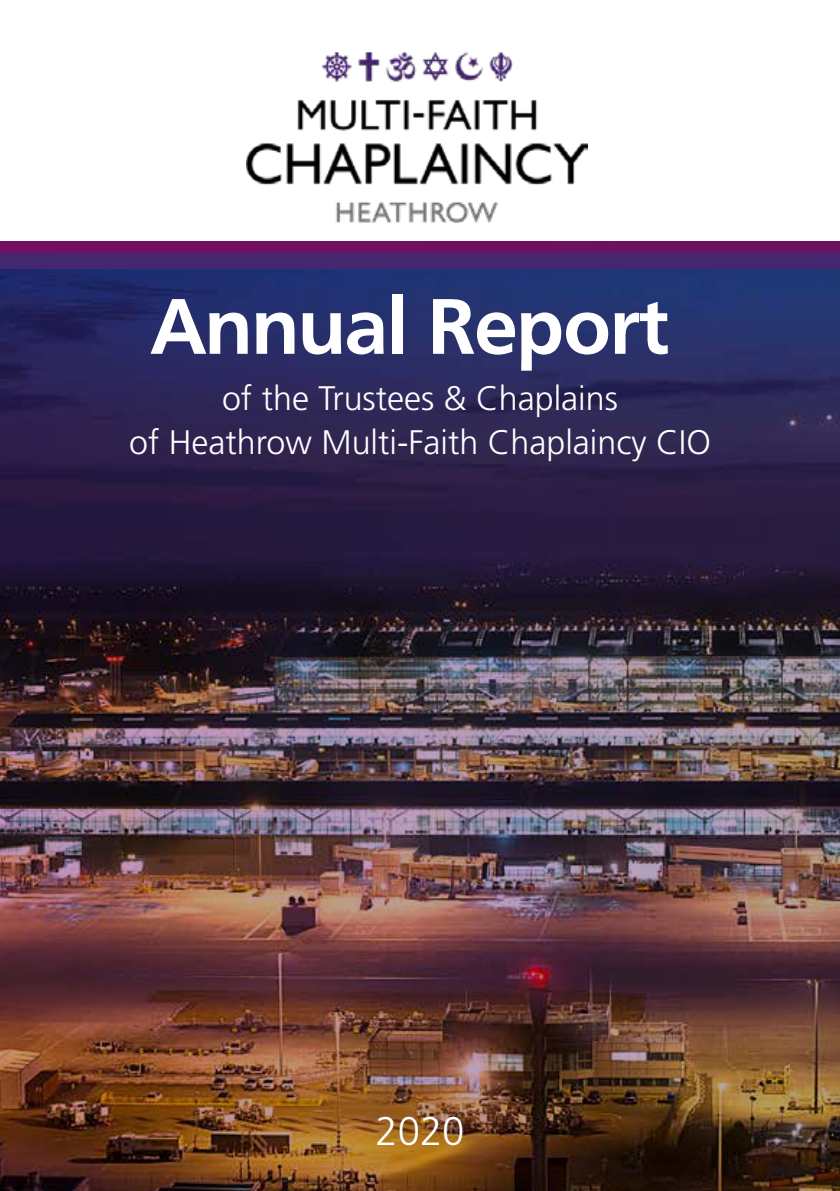
<style>
.page{position:relative;width:840px;height:1191px;background:#fff}
.page>*{position:absolute;margin:0;border:0;box-sizing:border-box;transform-origin:0 0}
.t1{font:700 77.4px "Frutiger BQ";color:#fff}
.t2{font:300 40px "Frutiger";color:#fff}
.t3{font:300 34px/43.6px "Frutiger";color:#fff;text-align:center}
</style>
<div class="page">
<img style="left:0;top:269px;width:839px;height:922px">
<div style="left:0;top:242px;width:839px;height:22px;background:#6f1061"></div>
<img style="left:247px;top:52px;width:340px;height:171px">
<div style="left:0;top:253px;width:839px;height:16px;background:#43286f"></div>
<h1 class="t1" style="left:150px;top:280px;width:519px">Annual Report</h1>
<p class="t3" style="left:129px;top:376px;width:583px">of the Trustees &amp; Chaplains<br>of Heathrow Multi-Faith Chaplaincy CIO</p>
<p class="t2" style="left:375px;top:1108px;width:90px">2020</p>
</div>
